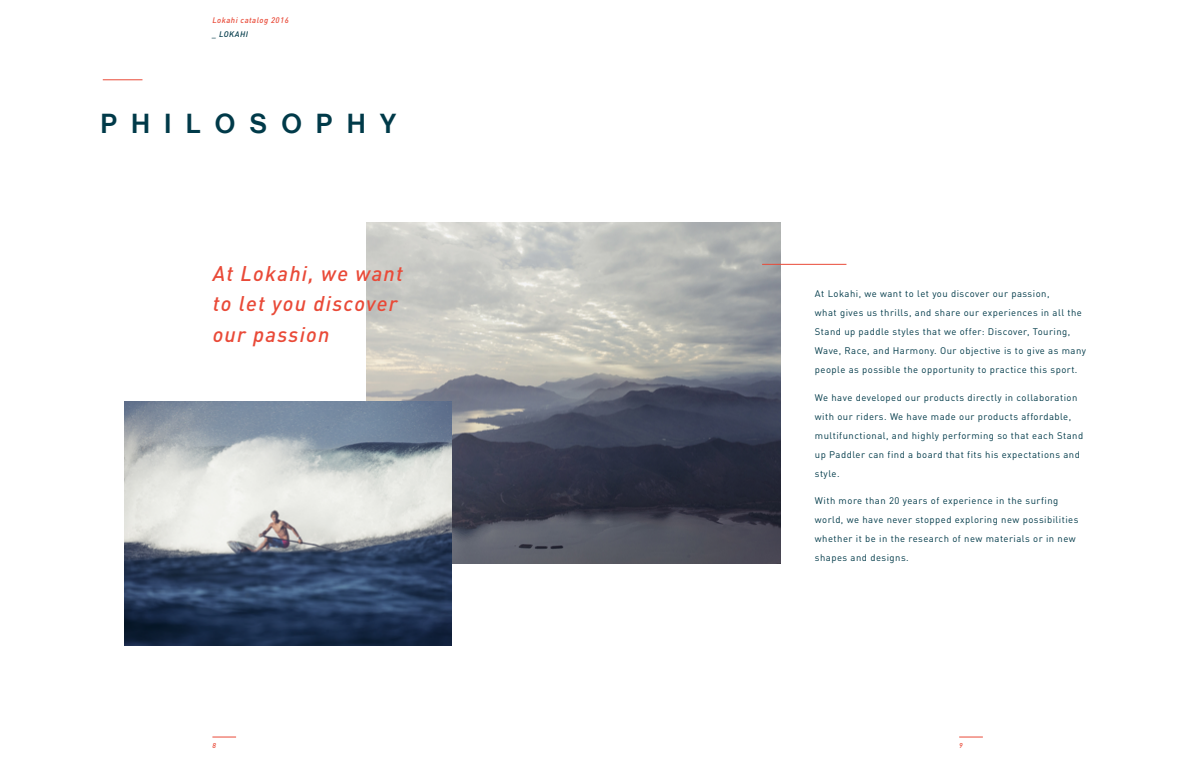
<style>
.page{position:relative;width:1191px;height:766px;background:#fff}
.page>*{position:absolute;margin:0;border:0;box-sizing:border-box;transform-origin:0 0}
.t1{font:700 28px "Chalet";letter-spacing:.5em;color:#003a49}
.t2{font:italic 500 21px/30.4px "DIN Pro";letter-spacing:.06em;color:#e94a38}
.t3{font:9.5px/19px "DIN Pro";letter-spacing:.05em;color:#003a49}
.t4{font:italic 500 8px "DIN Pro";letter-spacing:.06em;color:#e94a38}
.t5{font:italic 500 8px "DIN Pro";letter-spacing:.06em;color:#003a49}
.t6{font:italic 500 7px "DIN Pro";color:#e94a38}
</style>
<div class="page">
<svg style="left:212px;top:736px;width:24px;height:1px"></svg>
<svg style="left:959px;top:736px;width:24px;height:1px"></svg>
<img style="left:366px;top:222px;width:414px;height:341px">
<hr style="left:103px;top:79px;width:39px;height:1px;background:#e94a38">
<hr style="left:762px;top:264px;width:84px;height:1px;background:#e94a38">
<img style="left:125px;top:401px;width:326px;height:244px">
<p class="t4" style="left:212px;top:14px;width:78px">Lokahi catalog 2016</p>
<p class="t5" style="left:212px;top:28px;width:37px">_ LOKAHI</p>
<h1 class="t1" style="left:100px;top:107px;width:297px">PHILOSOPHY</h1>
<h2 class="t2" style="left:213px;top:256px;width:192px">At Lokahi, we want to let you discover our passion</h2>
<p class="t3" style="left:815px;top:283px;width:273px">At Lokahi, we want to let you discover our passion,<br>what gives us thrills, and share our experiences in all the Stand up paddle styles that we offer: Discover, Touring, Wave, Race, and Harmony. Our objective is to give as many people as possible the opportunity to practice this sport.</p>
<p class="t3" style="left:815px;top:387px;width:270px">We have developed our products directly in collaboration with our riders. We have made our products affordable, multifunctional, and highly performing so that each Stand up Paddler can find a board that fits his expectations and style.</p>
<p class="t3" style="left:815px;top:490px;width:265px">With more than 20 years of experience in the surfing world, we have never stopped exploring new possibilities whether it be in the research of new materials or in new shapes and designs.</p>
<p class="t6" style="left:212px;top:739px;width:5px">8</p>
<p class="t6" style="left:959px;top:739px;width:5px">9</p>
</div>
